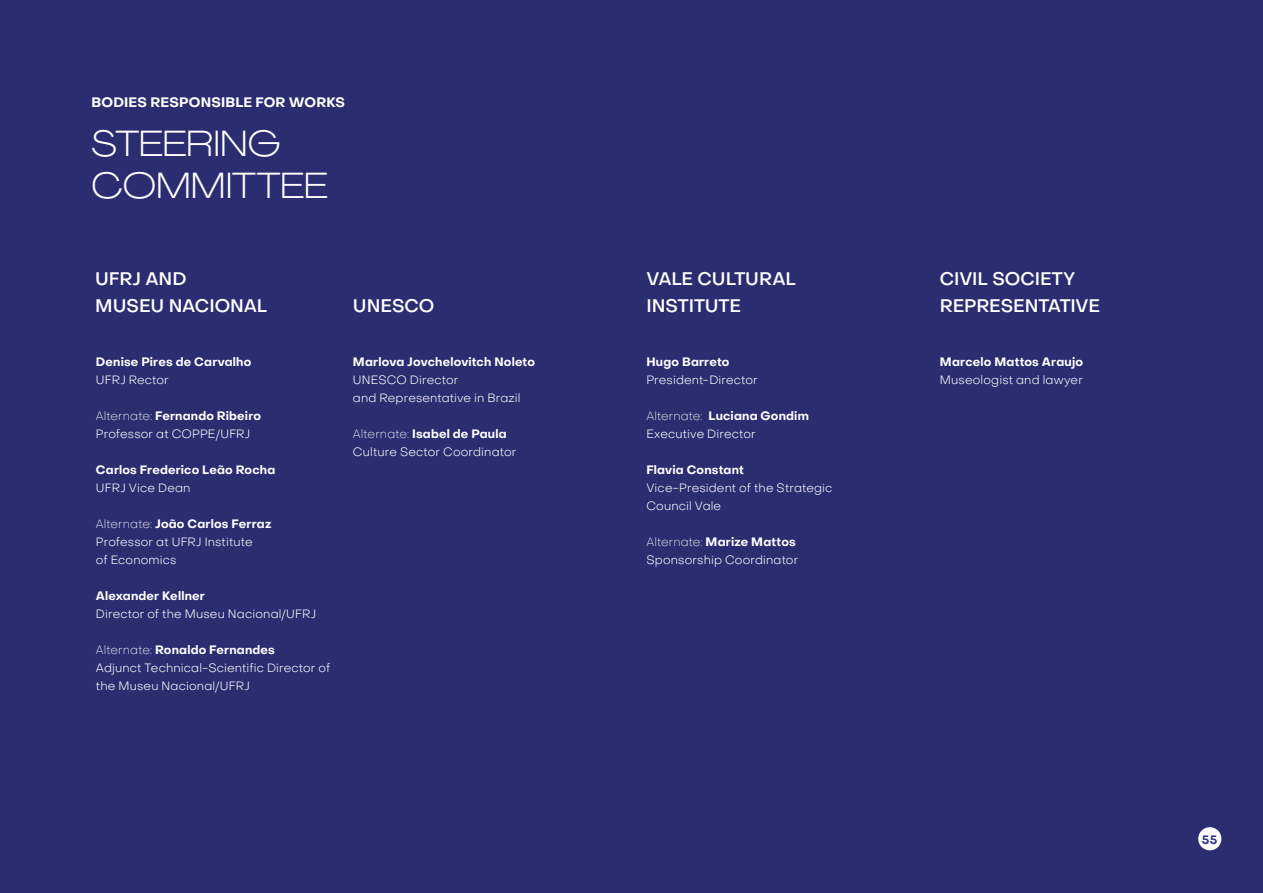
<style>
.page{position:relative;width:1263px;height:893px;background:#2a2e70}
.page>*{position:absolute;margin:0;border:0;box-sizing:border-box;transform-origin:0 0}
.t1{font:300 expanded 36px/42px "Agrandir";color:#fff}
.t2{font:500 18px/27px "Object Sans";letter-spacing:-.005em;color:#fff}
.t3{font:700 13.5px "Object Sans";letter-spacing:.015em;color:#fff}
.t4{font:300 12px/18px "Object Sans";letter-spacing:.01em;color:#fff}
.t5{font:700 12px "Object Sans";letter-spacing:.015em;color:#fff}
.t6{font:700 12px "Object Sans";color:#283583}
.s1{font-weight:100}
.s2{font-weight:700}
</style>
<div class="page">
<div style="left:1198px;top:827px;width:23px;height:23px;background:#fff;border-radius:50%"></div>
<p class="t3" style="left:92px;top:94px;width:255px">BODIES RESPONSIBLE FOR WORKS</p>
<h1 class="t1" style="left:92px;top:122px;width:238px">STEERING<br>COMMITTEE</h1>
<h2 class="t2" style="left:95px;top:266px;width:174px">UFRJ AND<br>MUSEU NACIONAL</h2>
<p class="t5" style="left:96px;top:354px;width:157px">Denise Pires de Carvalho</p>
<p class="t4" style="left:96px;top:371px;width:74px">UFRJ Rector</p>
<p class="t4" style="left:96px;top:407px;width:167px"><span class="s1">Alternate:</span> <span class="s2">Fernando Ribeiro<br></span>Professor at COPPE/UFRJ</p>
<p class="t5" style="left:96px;top:462px;width:181px">Carlos Frederico Leão Rocha</p>
<p class="t4" style="left:96px;top:479px;width:96px">UFRJ Vice Dean</p>
<p class="t4" style="left:96px;top:515px;width:177px"><span class="s1">Alternate:</span> <span class="s2">João Carlos Ferraz<br></span>Professor at UFRJ Institute<br>of Economics</p>
<p class="t5" style="left:96px;top:588px;width:110px">Alexander Kellner</p>
<p class="t4" style="left:96px;top:605px;width:222px">Director of the Museu Nacional/UFRJ</p>
<p class="t4" style="left:96px;top:641px;width:236px"><span class="s1">Alternate:</span> <span class="s2">Ronaldo Fernandes<br></span>Adjunct Technical-Scientific Director of the Museu Nacional/UFRJ</p>
<h2 class="t2" style="left:353px;top:293px;width:83px">UNESCO</h2>
<p class="t5" style="left:353px;top:354px;width:183px">Marlova Jovchelovitch Noleto</p>
<p class="t4" style="left:353px;top:371px;width:169px">UNESCO Director<br>and Representative in Brazil</p>
<p class="t4" style="left:353px;top:425px;width:165px"><span class="s1">Alternate:</span> <span class="s2">Isabel de Paula<br></span>Culture Sector Coordinator</p>
<h2 class="t2" style="left:646px;top:266px;width:151px">VALE CULTURAL<br>INSTITUTE</h2>
<h2 class="t2" style="left:940px;top:266px;width:162px">CIVIL SOCIETY<br>REPRESENTATIVE</h2>
<p class="t5" style="left:646px;top:354px;width:85px">Hugo Barreto</p>
<p class="t4" style="left:646px;top:371px;width:113px">President-Director</p>
<p class="t4" style="left:646px;top:407px;width:164px"><span class="s1">Alternate:</span> <span class="s2">Luciana Gondim<br></span>Executive Director</p>
<p class="t5" style="left:646px;top:462px;width:99px">Flavia Constant</p>
<p class="t4" style="left:646px;top:479px;width:188px">Vice-President of the Strategic<br>Council Vale</p>
<p class="t4" style="left:646px;top:533px;width:153px"><span class="s1">Alternate:</span> <span class="s2">Marize Mattos<br></span>Sponsorship Coordinator</p>
<p class="t5" style="left:940px;top:354px;width:145px">Marcelo Mattos Araujo</p>
<p class="t4" style="left:940px;top:371px;width:145px">Museologist and lawyer</p>
<p class="t6" style="left:1202px;top:832px;width:17px">55</p>
</div>
